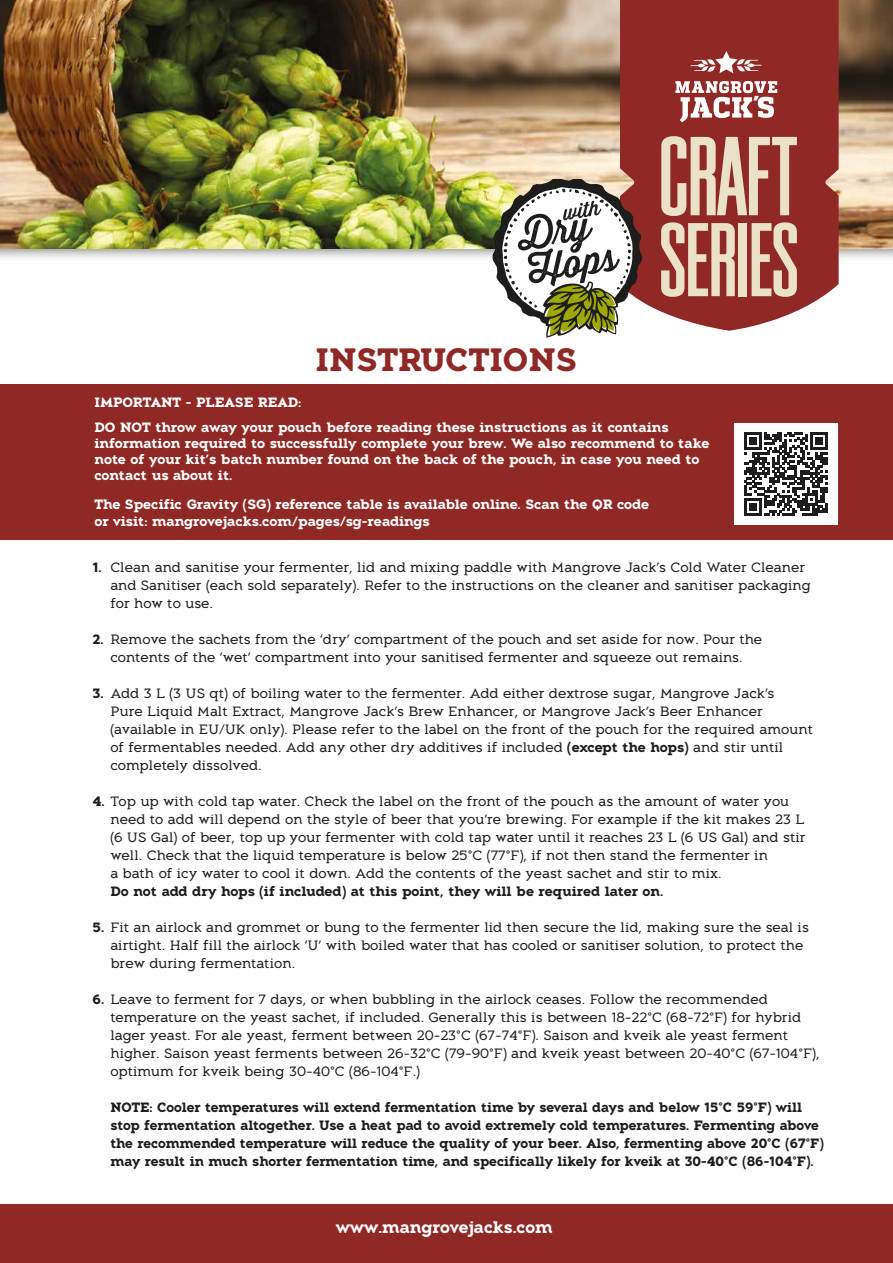
<style>
.page{position:relative;width:893px;height:1263px;background:#fff}
.page>*{position:absolute;margin:0;border:0;box-sizing:border-box;transform-origin:0 0}
.t1{font:700 32.25px "Aeron";color:#902925}
.t2{font:700 16.5px "Aeron";color:#fff}
.t3{font:13.5px/18px "Aeron";color:#1d1d1b}
.t4{font:700 13.5px/18px "Aeron";color:#1d1d1b}
.t5{font:700 13.5px/16.2px "Aeron";color:#fff}
.s1{font-weight:700}
</style>
<div class="page">
<div style="left:0;top:1204px;width:893px;height:59px;background:#902925"></div>
<div style="left:0;top:0;width:893px;height:261px;background:#1d1d1b;opacity:.45"></div>
<img style="left:0;top:0;width:893px;height:248px">
<svg style="left:620px;top:0;width:219px;height:331px;background:#993b37"></svg>
<div style="left:739px;top:223px;width:8px;height:73px;background:#eae1c8"></div>
<svg style="left:752px;top:222px;width:45px;height:75px;background:#c39181"></svg>
<svg style="left:661px;top:222px;width:74px;height:75px;background:#c49484"></svg>
<svg style="left:661px;top:136px;width:136px;height:80px;background:#c08c7d"></svg>
<svg style="left:691px;top:51px;width:71px;height:22px"></svg>
<svg style="left:675px;top:81px;width:102px;height:41px"></svg>
<svg style="left:492px;top:180px;width:150px;height:158px"></svg>
<div style="left:0;top:385px;width:893px;height:155px;background:#902925"></div>
<div style="left:734px;top:423px;width:104px;height:101px;background:#fff"></div>
<svg style="left:744px;top:432px;width:83px;height:83px"></svg>
<h1 class="t1" style="left:316px;top:341px;width:263px">INSTRUCTIONS</h1>
<p class="t5" style="left:94px;top:390px;width:576px;line-height:24.8px">IMPORTANT - PLEASE READ:<br>DO NOT throw away your pouch before reading these instructions as it contains</p>
<p class="t5" style="left:94px;top:435px;width:617px">information required to successfully complete your brew. We also recommend to take note of your kit’s batch number found on the back of the pouch, in case you need to contact us about it.</p>
<p class="t5" style="left:94px;top:496px;width:556px">The Specific Gravity (SG) reference table is available online. Scan the QR code or visit: mangrovejacks.com/pages/sg-readings</p>
<p class="t3" style="left:110px;top:558px;width:702px;text-indent:-18px"><span class="s1">1.</span> Clean and sanitise your fermenter, lid and mixing paddle with Mangrove Jack’s Cold Water Cleaner and Sanitiser (each sold separately). Refer to the instructions on the cleaner and sanitiser packaging for how to use.</p>
<p class="t3" style="left:92px;top:630px;width:671px;text-align:center"><span class="s1">2.</span> Remove the sachets from the ‘dry’ compartment of the pouch and set aside for now. Pour the contents of the ‘wet’ compartment into your sanitised fermenter and squeeze out remains.</p>
<p class="t3" style="left:110px;top:684px;width:704px;text-indent:-18px"><span class="s1">3.</span> Add 3 L (3 US qt) of boiling water to the fermenter. Add either dextrose sugar, Mangrove Jack’s<br>Pure Liquid Malt Extract, Mangrove Jack’s Brew Enhancer, or Mangrove Jack’s Beer Enhancer (available in EU/UK only). Please refer to the label on the front of the pouch for the required amount of fermentables needed. Add any other dry additives if included <span class="s1">(except the hops)</span> and stir until completely dissolved.</p>
<p class="t3" style="left:110px;top:792px;width:697px;text-indent:-18px"><span class="s1">4.</span> Top up with cold tap water. Check the label on the front of the pouch as the amount of water you need to add will depend on the style of beer that you’re brewing. For example if the kit makes 23 L (6 US Gal) of beer, top up your fermenter with cold tap water until it reaches 23 L (6 US Gal) and stir well. Check that the liquid temperature is below 25°C (77°F), if not then stand the fermenter in<br>a bath of icy water to cool it down. Add the contents of the yeast sachet and stir to mix.</p>
<p class="t4" style="left:110px;top:882px;width:555px">Do not add dry hops (if included) at this point, they will be required later on.</p>
<p class="t3" style="left:110px;top:918px;width:700px;text-indent:-18px"><span class="s1">5.</span> Fit an airlock and grommet or bung to the fermenter lid then secure the lid, making sure the seal is airtight. Half fill the airlock ‘U’ with boiled water that has cooled or sanitiser solution, to protect the brew during fermentation.</p>
<p class="t3" style="left:110px;top:990px;width:711px;text-indent:-18px"><span class="s1">6.</span> Leave to ferment for 7 days, or when bubbling in the airlock ceases. Follow the recommended temperature on the yeast sachet, if included. Generally this is between 18-22°C (68-72°F) for hybrid lager yeast. For ale yeast, ferment between 20-23°C (67-74°F). Saison and kveik ale yeast ferment higher. Saison yeast ferments between 26-32°C (79-90°F) and kveik yeast between 20-40°C (67-104°F), optimum for kveik being 30-40°C (86-104°F.)</p>
<p class="t4" style="left:110px;top:1098px;width:715px">NOTE: Cooler temperatures will extend fermentation time by several days and below 15°C 59°F) will stop fermentation altogether. Use a heat pad to avoid extremely cold temperatures. Fermenting above the recommended temperature will reduce the quality of your beer. Also, fermenting above 20°C (67°F) may result in much shorter fermentation time, and specifically likely for kveik at 30-40°C (86-104°F).</p>
<p class="t2" style="left:336px;top:1218px;width:219px">www.mangrovejacks.com</p>
</div>
